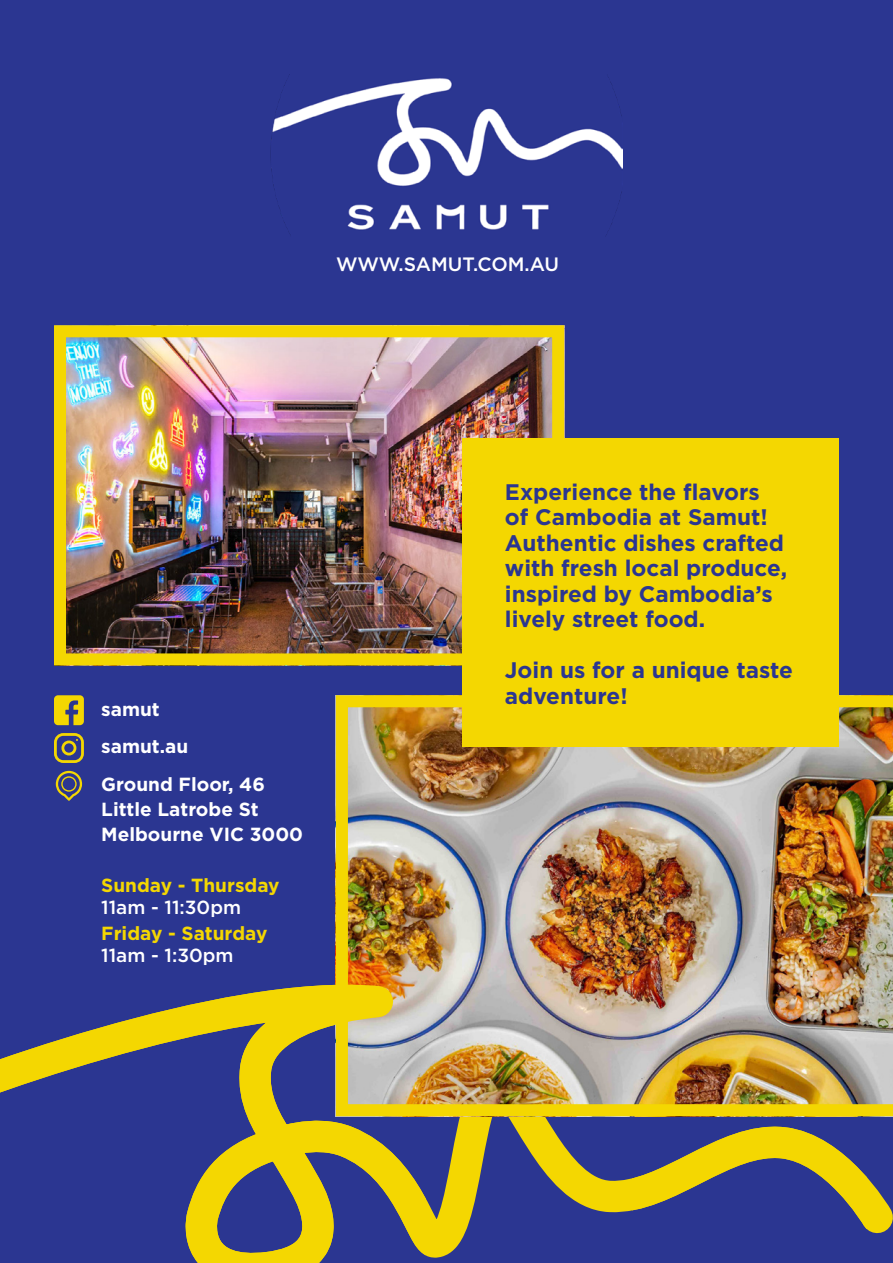
<style>
.page{position:relative;width:893px;height:1263px;background:#2b3691}
.page>*{position:absolute;margin:0;border:0;box-sizing:border-box;transform-origin:0 0}
.t1{font:700 22.5px/25.5px "Gotham";color:#2b3691}
.t2{font:500 19.35px "Gotham";letter-spacing:-.01em;color:#fff}
.t3{font:700 19.05px/37.2px "Gotham";color:#fff}
.t4{font:700 19.05px "Gotham";color:#f4d701}
.t5{font:500 19.05px "Gotham";color:#fff}
</style>
<div class="page">
<svg style="left:426px;top:1116px;width:206px;height:142px"></svg>
<img style="left:67px;top:338px;width:484px;height:314px">
<div style="left:54px;top:325px;width:510px;height:340px;border:12px solid #f4d701"></div>
<img style="left:336px;top:695px;width:557px;height:421px">
<div style="left:462px;top:438px;width:377px;height:309px;background:#f4d701"></div>
<svg style="left:54px;top:695px;width:30px;height:30px"></svg>
<svg style="left:54px;top:733px;width:30px;height:30px"></svg>
<svg style="left:56px;top:771px;width:26px;height:30px"></svg>
<img style="left:632px;top:988px;width:261px;height:246px">
<svg style="left:0;top:988px;width:426px;height:275px"></svg>
<img style="left:270px;top:74px;width:352px;height:161px">
<p class="t2" style="left:336px;top:251px;width:224px">WWW.SAMUT.COM.AU</p>
<p class="t3" style="left:101px;top:691px;width:165px">samut<br>samut.au<br>Ground Floor, 46</p>
<p class="t3" style="left:101px;top:796px;width:203px;line-height:25.3px">Little Latrobe St<br>Melbourne VIC 3000</p>
<p class="t4" style="left:101px;top:873px;width:180px">Sunday - Thursday</p>
<p class="t5" style="left:101px;top:895px;width:141px">11am - 11:30pm</p>
<p class="t4" style="left:101px;top:920px;width:168px">Friday - Saturday</p>
<p class="t5" style="left:101px;top:943px;width:134px">11am - 1:30pm</p>
<p class="t1" style="left:505px;top:479px;width:284px">Experience the flavors of Cambodia at Samut!<br>Authentic dishes crafted with fresh local produce, inspired by Cambodia’s lively street food.</p>
<p class="t1" style="left:505px;top:657px;width:289px">Join us for a unique taste adventure!</p>
</div>
